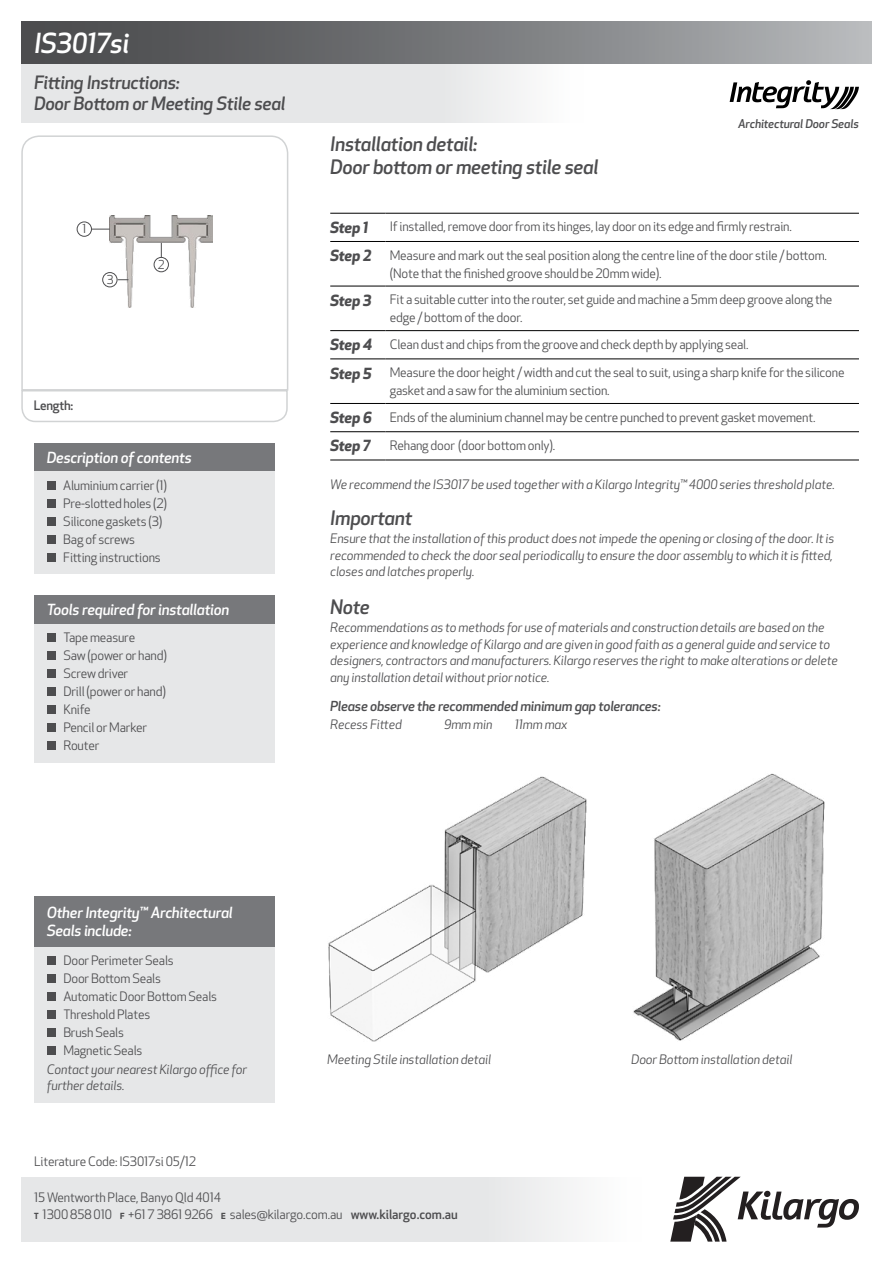
<style>
.page{position:relative;width:893px;height:1263px;background:#fff}
.page>*{position:absolute;margin:0;border:0;box-sizing:border-box;transform-origin:0 0}
.t1{font:italic 500 27px "Apex New";letter-spacing:-.015em;color:#fff}
.t2{font:italic 500 19.5px/22.5px "Apex New";letter-spacing:-.015em;color:#4d4d4f}
.t3{font:italic 500 18px/21px "Apex New";letter-spacing:-.015em;color:#4d4d4f}
.t4{font:italic 500 15px/18px "Apex New";letter-spacing:-.015em;color:#fff}
.t5{font:italic 700 15px "Apex New";letter-spacing:-.015em;color:#4d4d4f}
.t6{font:italic 500 13.5px "Apex New";letter-spacing:-.015em;color:#4d4d4f}
.t7{font:12.75px/18px "Apex New";letter-spacing:-.015em;color:#4d4d4f}
.t8{font:italic 12.75px/16.5px "Apex New";letter-spacing:-.01em;color:#4d4d4f}
.t9{font:500 12.75px "Apex New";letter-spacing:-.015em;color:#4d4d4f}
.t10{font:12px "Apex New";color:#4d4d4f}
.t11{font:italic 500 11.7px "Apex New";letter-spacing:-.01em;color:#4d4d4f}
.s1{font-weight:700;font-style:italic;font-size:15px}
.s2{font-weight:700;font-size:8.25px}
.s3{font-weight:500}
</style>
<div class="page">
<div style="left:21px;top:64px;width:563px;height:59px;background:#e6e7e8"></div>
<div style="left:21px;top:21px;width:851px;height:43px;background:linear-gradient(to right,#414143,#b2b4b7)"></div>
<svg style="left:730px;top:80px;width:129px;height:29px"></svg>
<svg style="left:21px;top:391px;width:267px;height:32px"></svg>
<svg style="left:21px;top:135px;width:268px;height:256px"></svg>
<div style="left:21px;top:1177px;width:621px;height:64px;background:#e6e7e8"></div>
<svg style="left:670px;top:1177px;width:189px;height:64px"></svg>
<div style="left:77px;top:222px;width:15px;height:15px;border:1px solid #4d4d4f;border-radius:50%"></div>
<div style="left:154px;top:257px;width:15px;height:15px;border:1px solid #4d4d4f;border-radius:50%"></div>
<svg style="left:92px;top:229px;width:18px;height:1px"></svg>
<svg style="left:161px;top:243px;width:1px;height:14px"></svg>
<div style="left:102px;top:272px;width:15px;height:15px;border:1px solid #4d4d4f;border-radius:50%"></div>
<hr style="left:330px;top:213px;width:56px;height:1px;background:#000">
<hr style="left:386px;top:213px;width:473px;height:1px;background:#000">
<hr style="left:330px;top:241px;width:56px;height:1px;background:#000">
<hr style="left:386px;top:241px;width:473px;height:1px;background:#000">
<hr style="left:330px;top:286px;width:56px;height:1px;background:#000">
<hr style="left:386px;top:286px;width:473px;height:1px;background:#000">
<hr style="left:330px;top:330px;width:56px;height:1px;background:#000">
<hr style="left:386px;top:330px;width:473px;height:1px;background:#000">
<hr style="left:330px;top:359px;width:56px;height:1px;background:#000">
<hr style="left:386px;top:359px;width:473px;height:1px;background:#000">
<hr style="left:330px;top:403px;width:56px;height:1px;background:#000">
<hr style="left:386px;top:403px;width:473px;height:1px;background:#000">
<hr style="left:330px;top:431px;width:56px;height:1px;background:#000">
<hr style="left:386px;top:431px;width:473px;height:1px;background:#000">
<hr style="left:330px;top:460px;width:56px;height:1px;background:#000">
<hr style="left:386px;top:460px;width:473px;height:1px;background:#000">
<div style="left:34px;top:443px;width:241px;height:28px;background:#77787b"></div>
<div style="left:34px;top:471px;width:241px;height:103px;background:#e6e7e8"></div>
<div style="left:47px;top:481px;width:8px;height:9px;background:#4d4d4f"></div>
<div style="left:47px;top:499px;width:8px;height:9px;background:#4d4d4f"></div>
<div style="left:47px;top:517px;width:8px;height:9px;background:#4d4d4f"></div>
<div style="left:47px;top:535px;width:8px;height:9px;background:#4d4d4f"></div>
<div style="left:47px;top:553px;width:8px;height:9px;background:#4d4d4f"></div>
<div style="left:34px;top:596px;width:241px;height:28px;background:#77787b"></div>
<div style="left:34px;top:624px;width:241px;height:139px;background:#e6e7e8"></div>
<div style="left:47px;top:633px;width:8px;height:9px;background:#4d4d4f"></div>
<div style="left:47px;top:651px;width:8px;height:9px;background:#4d4d4f"></div>
<div style="left:47px;top:669px;width:8px;height:9px;background:#4d4d4f"></div>
<div style="left:47px;top:687px;width:8px;height:9px;background:#4d4d4f"></div>
<div style="left:47px;top:705px;width:8px;height:9px;background:#4d4d4f"></div>
<div style="left:47px;top:723px;width:8px;height:9px;background:#4d4d4f"></div>
<div style="left:47px;top:741px;width:8px;height:9px;background:#4d4d4f"></div>
<div style="left:34px;top:896px;width:241px;height:51px;background:#77787b"></div>
<div style="left:34px;top:947px;width:241px;height:156px;background:#e6e7e8"></div>
<div style="left:47px;top:956px;width:8px;height:9px;background:#4d4d4f"></div>
<div style="left:47px;top:974px;width:8px;height:9px;background:#4d4d4f"></div>
<div style="left:47px;top:992px;width:8px;height:9px;background:#4d4d4f"></div>
<div style="left:47px;top:1010px;width:8px;height:9px;background:#4d4d4f"></div>
<div style="left:47px;top:1028px;width:8px;height:9px;background:#4d4d4f"></div>
<div style="left:47px;top:1046px;width:8px;height:9px;background:#4d4d4f"></div>
<img style="left:328px;top:776px;width:259px;height:266px">
<img style="left:633px;top:773px;width:192px;height:268px">
<h1 class="t1" style="left:34px;top:25px;width:97px">IS3017si</h1>
<h3 class="t3" style="left:34px;top:72px;width:253px">Fitting Instructions:<br>Door Bottom or Meeting Stile seal</h3>
<p class="t10" style="left:83px;top:221px;width:5px">1</p>
<p class="t10" style="left:107px;top:272px;width:8px">3</p>
<p class="t10" style="left:158px;top:257px;width:8px">2</p>
<p class="t9" style="left:34px;top:396px;width:41px">Length:</p>
<p class="t4" style="left:47px;top:448px;width:146px">Description of contents</p>
<p class="t7" style="left:63px;top:476px;width:105px">Aluminium carrier (1)<br>Pre-slotted holes (2)<br>Silicone gaskets (3)<br>Bag of screws<br>Fitting instructions</p>
<p class="t4" style="left:47px;top:601px;width:184px">Tools required for installation</p>
<p class="t7" style="left:63px;top:628px;width:105px">Tape measure<br>Saw (power or hand)<br>Screw driver<br>Drill (power or hand)<br>Knife<br>Pencil or Marker<br>Router</p>
<h2 class="t2" style="left:330px;top:133px;width:270px">Installation detail:<br>Door bottom or meeting stile seal</h2>
<p class="t11" style="left:738px;top:116px;width:122px">Architectural Door Seals</p>
<p class="t5" style="left:330px;top:217px;width:39px">Step 1</p>
<p class="t7" style="left:390px;top:218px;width:404px">If installed, remove door from its hinges, lay door on its edge and firmly restrain.</p>
<p class="t7" style="left:390px;top:246px;width:439px;text-indent:-60px"><span class="s1">Step 2</span> Measure and mark out the seal position along the centre line of the door stile / bottom. (Note that the finished groove should be 20mm wide).</p>
<p class="t7" style="left:390px;top:290px;width:444px;text-indent:-60px"><span class="s1">Step 3</span> Fit a suitable cutter into the router, set guide and machine a 5mm deep groove along the edge / bottom of the door.</p>
<p class="t7" style="left:330px;top:335px;width:420px"><span class="s1">Step 4</span> Clean dust and chips from the groove and check depth by applying seal.</p>
<p class="t7" style="left:390px;top:363px;width:456px;text-indent:-60px"><span class="s1">Step 5</span> Measure the door height / width and cut the seal to suit, using a sharp knife for the silicone gasket and a saw for the aluminium section.</p>
<p class="t7" style="left:330px;top:408px;width:487px"><span class="s1">Step 6</span> Ends of the aluminium channel may be centre punched to prevent gasket movement.</p>
<p class="t5" style="left:330px;top:435px;width:42px">Step 7</p>
<p class="t7" style="left:390px;top:436px;width:167px">Rehang door (door bottom only).</p>
<p class="t8" style="left:330px;top:477px;width:506px">We recommend the IS3017 be used together with a Kilargo Integrity™ 4000 series threshold plate.</p>
<h2 class="t2" style="left:330px;top:506px;width:83px">Important</h2>
<p class="t8" style="left:330px;top:530px;width:506px;text-align:justify">Ensure that the installation of this product does not impede the opening or closing of the door. It is recommended to check the door seal periodically to ensure the door assembly to which it is fitted, closes and latches properly.</p>
<h2 class="t2" style="left:330px;top:595px;width:41px">Note</h2>
<p class="t8" style="left:330px;top:619px;width:509px">Recommendations as to methods for use of materials and construction details are based on the experience and knowledge of Kilargo and are given in good faith as a general guide and service to designers, contractors and manufacturers. Kilargo reserves the right to make alterations or delete any installation detail without prior notice.</p>
<p class="t6" style="left:330px;top:697px;width:332px">Please observe the recommended minimum gap tolerances:</p>
<p class="t8" style="left:330px;top:716px;width:73px">Recess Fitted</p>
<p class="t8" style="left:444px;top:716px;width:50px">9mm min</p>
<p class="t8" style="left:515px;top:716px;width:54px">11mm max</p>
<p class="t4" style="left:47px;top:903px;width:187px">Other Integrity™ Architectural<br>Seals include:</p>
<p class="t7" style="left:63px;top:951px;width:155px">Door Perimeter Seals<br>Door Bottom Seals<br>Automatic Door Bottom Seals<br>Threshold Plates<br>Brush Seals<br>Magnetic Seals</p>
<p class="t8" style="left:47px;top:1061px;width:202px">Contact your nearest Kilargo office for further details.</p>
<p class="t7" style="left:34px;top:1152px;width:163px">Literature Code: IS3017si 05/12</p>
<p class="t8" style="left:327px;top:1051px;width:166px">Meeting Stile installation detail</p>
<p class="t8" style="left:631px;top:1051px;width:163px">Door Bottom installation detail</p>
<p class="t7" style="left:34px;top:1188px;width:425px">15 Wentworth Place, Banyo Qld 4014<br><span class="s2">T</span> 1300 858 010 <span class="s2">F</span> +61 7 3861 9266 <span class="s2">E</span> sales@kilargo.com.au <span class="s3">www.kilargo.com.au</span></p>
</div>
